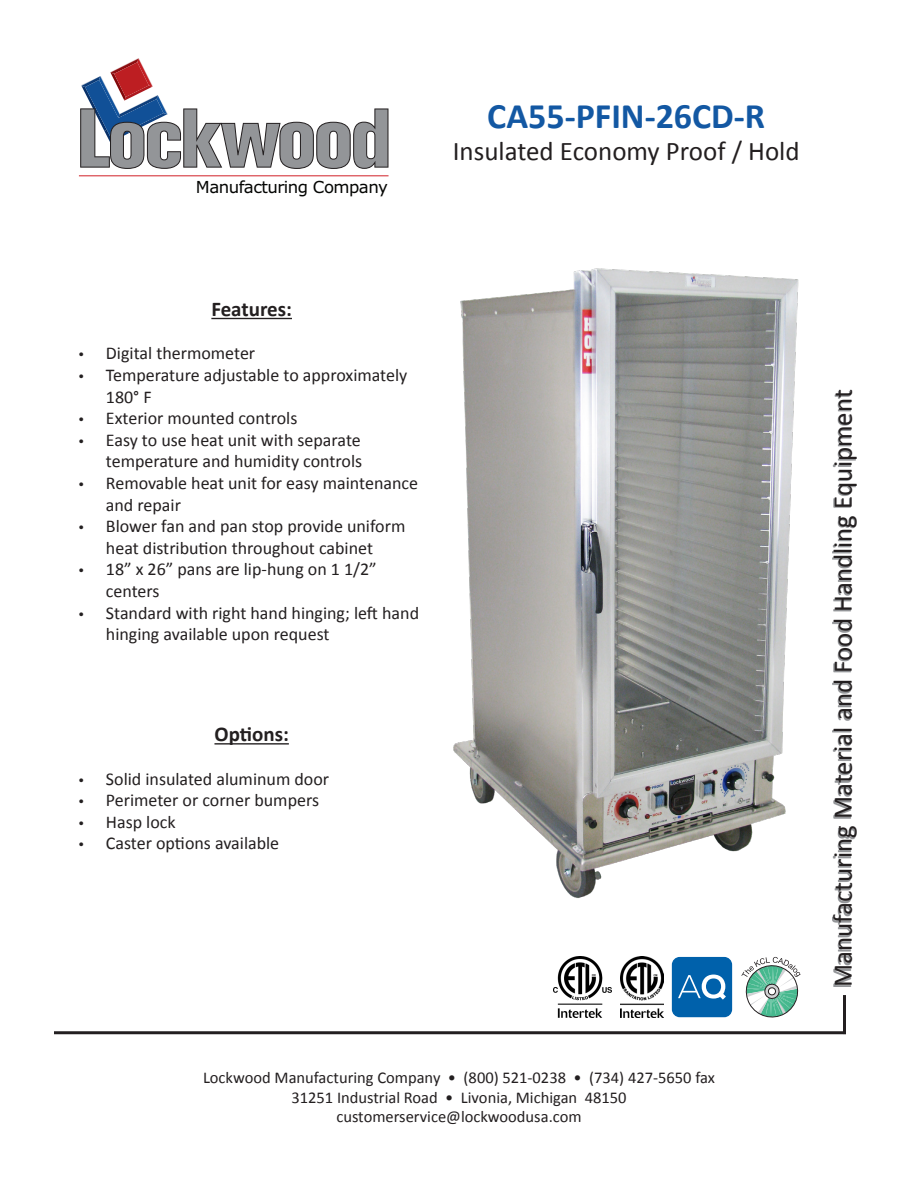
<style>
.page{position:relative;width:918px;height:1188px;background:#fff}
.page>*{position:absolute;margin:0;border:0;box-sizing:border-box;transform-origin:0 0}
.t1{font:700 36px "Calibri";color:#1358a3}
.t2{font:27px "Calibri";color:#231f20}
.t3{font:700 21px "Calibri";color:#231f20}
.t4{font:18px/21.6px "Calibri";color:#231f20}
.t5{font:16.65px "Verdana";letter-spacing:-.035em;color:#040503}
.t6{font:16.5px "Calibri";color:#231f20}
.s1{font-family:"Myriad Pro"}
</style>
<div class="page">
<svg style="left:80px;top:59px;width:308px;height:110px"></svg>
<hr style="left:79px;top:175px;width:310px;height:1px;background:#d1232a">
<img style="left:453px;top:268px;width:346px;height:630px">
<hr style="left:211px;top:318px;width:81px;height:1px;background:#231f20">
<hr style="left:214px;top:743px;width:75px;height:2px;background:#231f20">
<svg style="left:832px;top:392px;width:23px;height:595px"></svg>
<hr style="left:54px;top:1031px;width:792px;height:3px;background:#231f20">
<hr style="left:843px;top:995px;width:3px;height:39px;background:#231f20">
<svg style="left:741px;top:957px;width:60px;height:60px"></svg>
<div style="left:672px;top:957px;width:60px;height:60px;background:#0061ab;border-radius:8px"></div>
<svg style="left:678px;top:975px;width:48px;height:25px"></svg>
<img style="left:620px;top:957px;width:43px;height:60px">
<img style="left:554px;top:957px;width:57px;height:60px">
<p class="t5" style="left:196px;top:175px;width:194px">Manufacturing Company</p>
<p class="t1" style="left:487px;top:93px;width:279px">CA55-PFIN-26CD-R</p>
<p class="t2" style="left:453px;top:134px;width:348px">Insulated Economy Proof / Hold</p>
<p class="t3" style="left:211px;top:296px;width:82px">Features:</p>
<p class="t4" style="left:79px;top:343px;width:178px"><span class="s1">•</span> Digital thermometer</p>
<p class="t4" style="left:106px;top:364px;width:303px;text-indent:-27px"><span class="s1">•</span> Temperature adjustable to approximately<br>180° F</p>
<p class="t4" style="left:79px;top:407px;width:220px"><span class="s1">•</span> Exterior mounted controls</p>
<p class="t4" style="left:79px;top:429px;width:285px;text-align:right"><span class="s1">•</span> Easy to use heat unit with separate temperature and humidity controls</p>
<p class="t4" style="left:106px;top:472px;width:314px;text-indent:-27px"><span class="s1">•</span> Removable heat unit for easy maintenance and repair</p>
<p class="t4" style="left:79px;top:515px;width:328px;text-align:center"><span class="s1">•</span> Blower fan and pan stop provide uniform heat distribution throughout cabinet</p>
<p class="t4" style="left:106px;top:559px;width:272px;text-indent:-27px"><span class="s1">•</span> 18” x 26” pans are lip-hung on 1 1/2” centers</p>
<p class="t4" style="left:106px;top:602px;width:315px;text-indent:-27px"><span class="s1">•</span> Standard with right hand hinging; left hand hinging available upon request</p>
<p class="t3" style="left:214px;top:721px;width:76px">Options:</p>
<p class="t4" style="left:79px;top:768px;width:252px"><span class="s1">•</span> Solid insulated aluminum door</p>
<p class="t4" style="left:79px;top:790px;width:242px"><span class="s1">•</span> Perimeter or corner bumpers</p>
<p class="t4" style="left:79px;top:811px;width:98px"><span class="s1">•</span> Hasp lock</p>
<p class="t4" style="left:79px;top:833px;width:202px"><span class="s1">•</span> Caster options available</p>
<p class="t6" style="left:203px;top:1067px;width:513px">Lockwood Manufacturing Company • (800) 521-0238 • (734) 427-5650 fax</p>
<p class="t6" style="left:291px;top:1087px;width:337px">31251 Industrial Road • Livonia, Michigan 48150</p>
<p class="t6" style="left:336px;top:1107px;width:247px">customerservice@lockwoodusa.com</p>
<p class="t2" style="left:826px;top:987px;width:600px;rotate:-90deg">Manufacturing Material and Food Handling Equipment</p>
</div>
